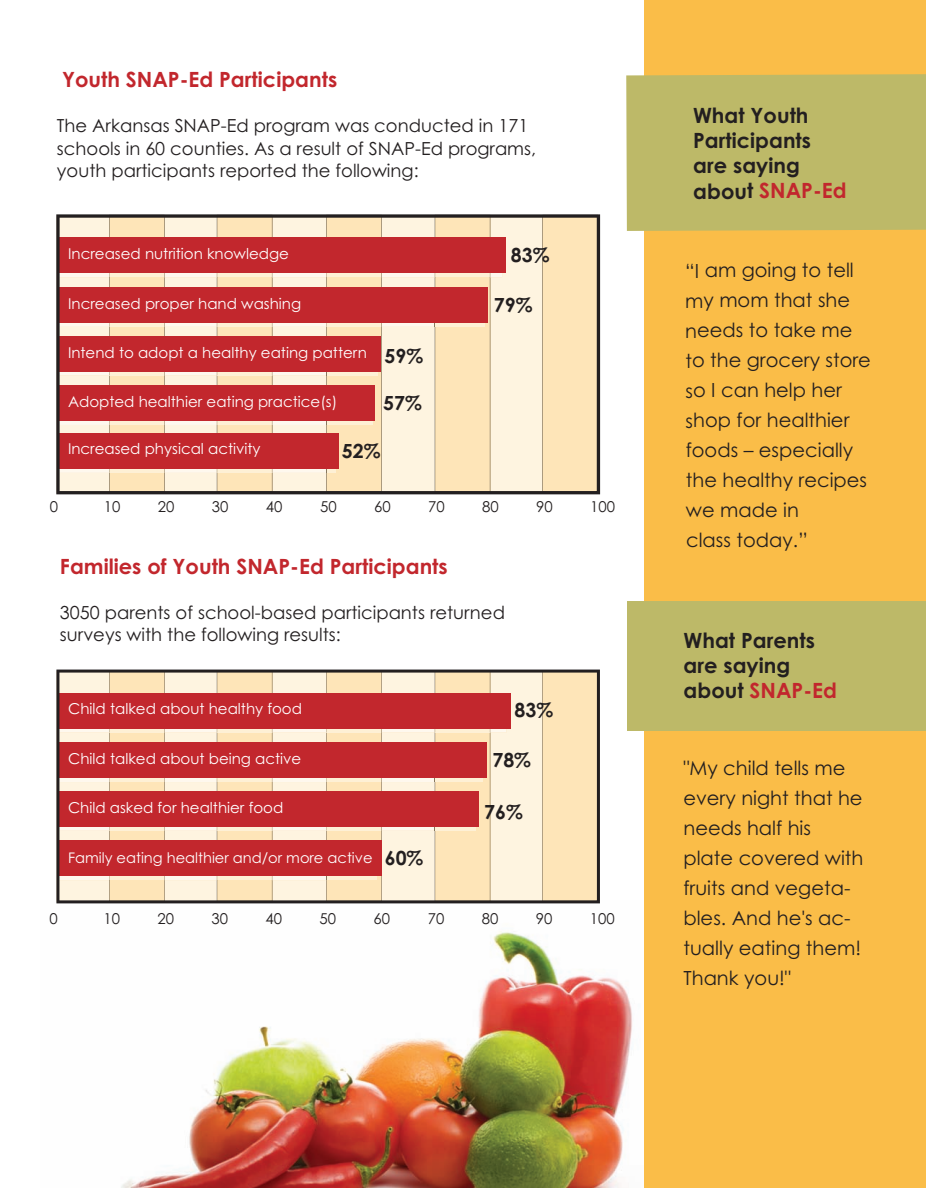
<style>
.page{position:relative;width:926px;height:1188px;background:#fff}
.page>*{position:absolute;margin:0;border:0;box-sizing:border-box;transform-origin:0 0}
.t1{font:700 21px/25.2px "Century Gothic";color:#231f20}
.t2{font:700 21px "Century Gothic";color:#c2272d}
.t3{font:19.5px/30px "Century Gothic";letter-spacing:-.005em;color:#231f20}
.t4{font:700 19.5px "Century Gothic";color:#231f20}
.t5{font:18px/22.5px "Century Gothic";color:#231f20}
.t6{font:15px "Century Gothic";color:#fff}
.t7{font:15px "Century Gothic";color:#231f20}
.t8{font:14.7px "Century Gothic";color:#fff}
.s1{color:#c2272d}
</style>
<div class="page">
<img style="left:56px;top:903px;width:576px;height:285px">
<div style="left:644px;top:0;width:281px;height:1188px;background:#fabd48"></div>
<div style="left:626px;top:74px;width:299px;height:157px;background:#bdb968"></div>
<svg style="left:56px;top:214px;width:544px;height:280px;background:#dc9182"></svg>
<svg style="left:56px;top:670px;width:544px;height:233px;background:#da8a7d"></svg>
<div style="left:627px;top:601px;width:298px;height:129px;background:#bdb968"></div>
<p class="t2" style="left:62px;top:68px;width:277px">Youth SNAP-Ed Participants</p>
<p class="t5" style="left:57px;top:115px;width:480px">The Arkansas SNAP-Ed program was conducted in 171 schools in 60 counties. As a result of SNAP-Ed programs, youth participants reported the following:</p>
<p class="t6" style="left:68px;top:245px;width:222px">Increased nutrition knowledge</p>
<p class="t6" style="left:68px;top:295px;width:234px">Increased proper hand washing</p>
<p class="t6" style="left:68px;top:343px;width:300px">Intend to adopt a healthy eating pattern</p>
<p class="t6" style="left:68px;top:393px;width:271px">Adopted healthier eating practice(s)</p>
<p class="t6" style="left:68px;top:440px;width:194px">Increased physical activity</p>
<p class="t4" style="left:384px;top:344px;width:40px">59%</p>
<p class="t4" style="left:383px;top:390px;width:40px">57%</p>
<p class="t4" style="left:342px;top:439px;width:40px">52%</p>
<p class="t4" style="left:511px;top:243px;width:40px">83%</p>
<p class="t4" style="left:494px;top:292px;width:40px">79%</p>
<p class="t7" style="left:50px;top:497px;width:10px">0</p>
<p class="t7" style="left:104px;top:497px;width:18px">10</p>
<p class="t7" style="left:158px;top:497px;width:18px">20</p>
<p class="t7" style="left:212px;top:497px;width:18px">30</p>
<p class="t7" style="left:266px;top:497px;width:18px">40</p>
<p class="t7" style="left:320px;top:497px;width:18px">50</p>
<p class="t7" style="left:374px;top:497px;width:18px">60</p>
<p class="t7" style="left:428px;top:497px;width:18px">70</p>
<p class="t7" style="left:482px;top:497px;width:18px">80</p>
<p class="t7" style="left:536px;top:497px;width:18px">90</p>
<p class="t7" style="left:590px;top:497px;width:26px">100</p>
<p class="t2" style="left:60px;top:554px;width:389px">Families of Youth SNAP-Ed Participants</p>
<p class="t5" style="left:60px;top:601px;width:446px">3050 parents of school-based participants returned surveys with the following results:</p>
<p class="t6" style="left:68px;top:700px;width:235px">Child talked about healthy food</p>
<p class="t6" style="left:68px;top:750px;width:234px">Child talked about being active</p>
<p class="t6" style="left:68px;top:799px;width:217px">Child asked for healthier food</p>
<p class="t8" style="left:68px;top:848px;width:306px">Family eating healthier and/or more active</p>
<p class="t4" style="left:385px;top:845px;width:40px">60%</p>
<p class="t4" style="left:514px;top:698px;width:40px">83%</p>
<p class="t4" style="left:492px;top:747px;width:40px">78%</p>
<p class="t4" style="left:484px;top:799px;width:40px">76%</p>
<p class="t7" style="left:49px;top:910px;width:10px">0</p>
<p class="t7" style="left:103px;top:910px;width:18px">10</p>
<p class="t7" style="left:157px;top:910px;width:18px">20</p>
<p class="t7" style="left:211px;top:910px;width:18px">30</p>
<p class="t7" style="left:265px;top:910px;width:18px">40</p>
<p class="t7" style="left:319px;top:910px;width:18px">50</p>
<p class="t7" style="left:373px;top:910px;width:18px">60</p>
<p class="t7" style="left:427px;top:910px;width:18px">70</p>
<p class="t7" style="left:481px;top:910px;width:18px">80</p>
<p class="t7" style="left:535px;top:910px;width:18px">90</p>
<p class="t7" style="left:589px;top:910px;width:26px">100</p>
<p class="t1" style="left:693px;top:103px;width:155px">What Youth<br>Participants are saying about <span class="s1">SNAP-Ed</span></p>
<p class="t3" style="left:685px;top:256px;width:187px">“I am going to tell my mom that she needs to take me to the grocery store so I can help her shop for healthier foods – especially the healthy recipes we made in<br>class today.”</p>
<p class="t1" style="left:683px;top:628px;width:155px">What Parents are saying about <span class="s1">SNAP-Ed</span></p>
<p class="t3" style="left:683px;top:753px;width:181px">"My child tells me every night that he needs half his plate covered with fruits and vegeta&shy;bles. And he's ac&shy;tually eating them!<br>Thank you!"</p>
</div>
